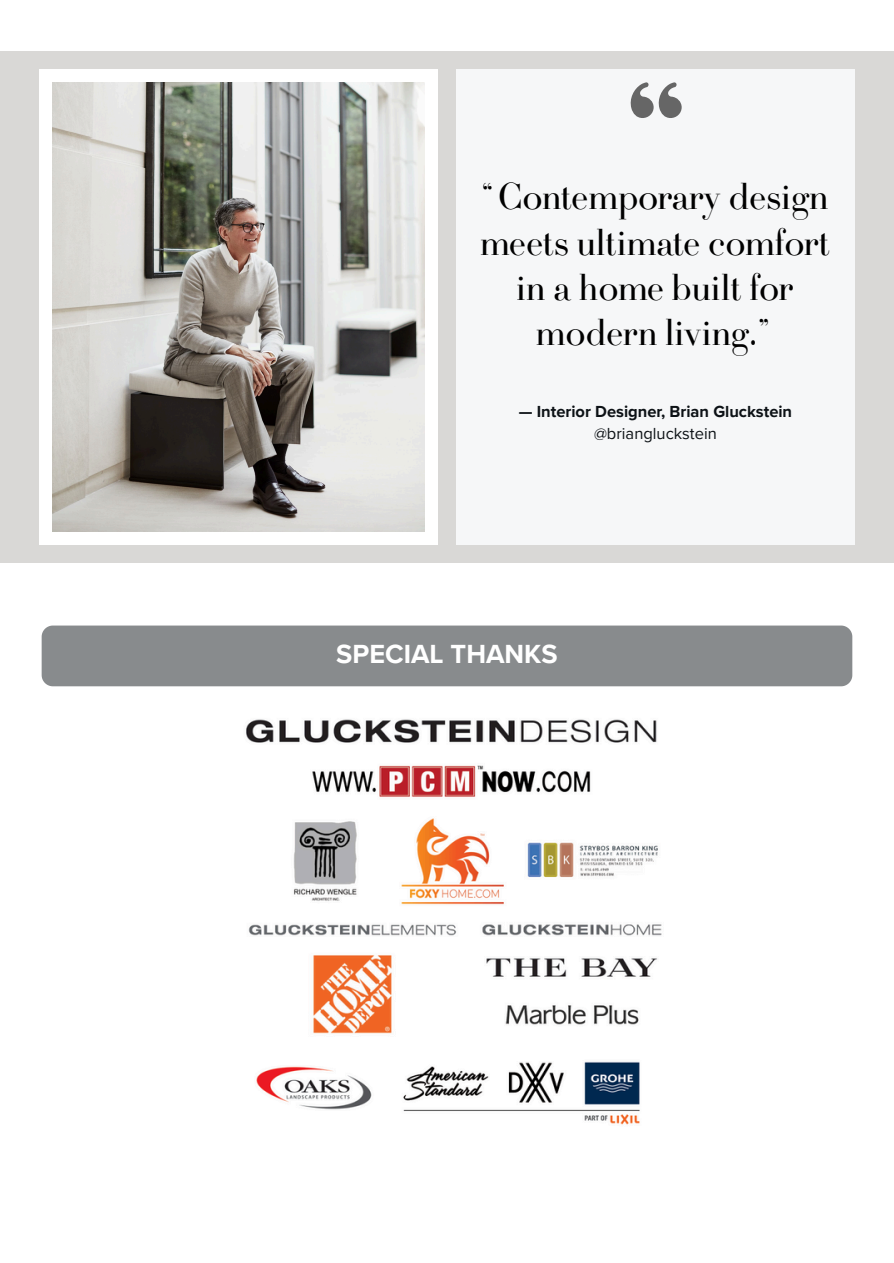
<style>
.page{position:relative;width:894px;height:1263px;background:#fff}
.page>*{position:absolute;margin:0;border:0;box-sizing:border-box;transform-origin:0 0}
.t1{font:39px/45.3px "Didot LP Display";color:#000;text-align:center}
.t2{font:700 27px "Proxima Nova";color:#fff}
.t3{font:700 16.5px/21.3px "Proxima Nova";color:#0d1216;text-align:center}
.s1{font-weight:400}
</style>
<div class="page">
<div style="left:0;top:51px;width:893px;height:512px;background:#d9d8d6"></div>
<div style="left:39px;top:69px;width:399px;height:475px;background:#fff"></div>
<img style="left:53px;top:82px;width:371px;height:449px">
<div style="left:456px;top:69px;width:398px;height:475px;background:#f6f7f8"></div>
<svg style="left:630px;top:82px;width:51px;height:36px"></svg>
<div style="left:42px;top:626px;width:810px;height:60px;background:#888b8d"></div>
<img style="left:246px;top:719px;width:416px;height:406px">
<h1 class="t1" style="left:480px;top:178px;width:351px">“Contemporary design meets ultimate comfort in a home built for modern living.”</h1>
<h2 class="t3" style="left:518px;top:402px;width:275px">— Interior Designer, Brian Gluckstein <span class="s1">@briangluckstein</span></h2>
<p class="t2" style="left:336px;top:638px;width:223px">SPECIAL THANKS</p>
</div>
